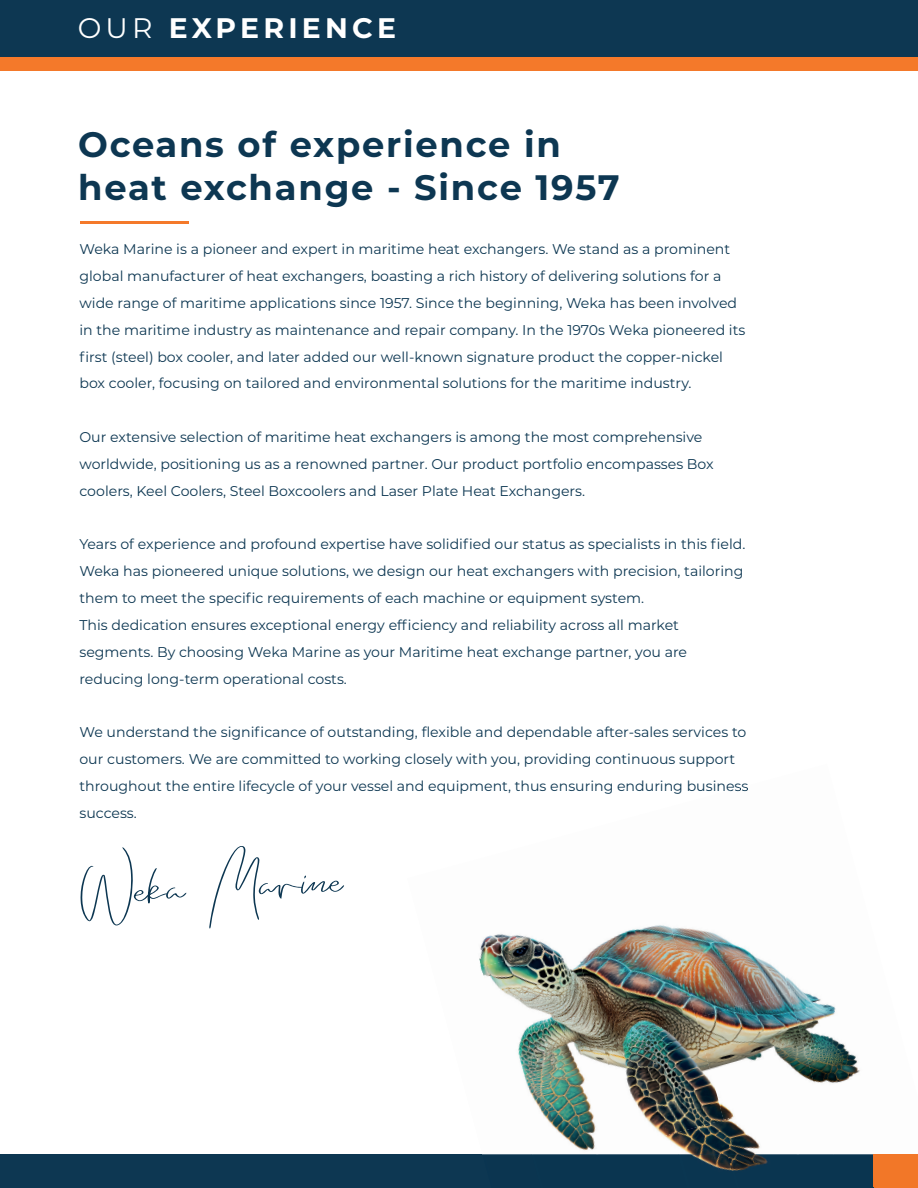
<style>
.page{position:relative;width:918px;height:1188px;background:#fff}
.page>*{position:absolute;margin:0;border:0;box-sizing:border-box;transform-origin:0 0}
.t1{font:700 35.25px/42.5px "Montserrat";letter-spacing:.05em;color:#0d3752}
.t2{font:700 28.2px "Montserrat";letter-spacing:.15em;color:#fff}
.t3{font:14.1px/26.8px "Montserrat";color:#0d3752}
.s1{font-weight:400}
</style>
<div class="page">
<div style="left:0;top:7px;width:918px;height:63px;background:#f4792a"></div>
<div style="left:0;top:0;width:918px;height:57px;background:#0d3752"></div>
<div style="left:0;top:1155px;width:874px;height:33px;background:#0d3752"></div>
<hr style="left:81px;top:221px;width:108px;height:2px;background:#f4792a">
<svg style="left:80px;top:847px;width:106px;height:79px"></svg>
<svg style="left:209px;top:846px;width:135px;height:83px"></svg>
<img style="left:523px;top:936px;width:18px;height:6px">
<img style="left:479px;top:934px;width:44px;height:36px">
<img style="left:696px;top:929px;width:93px;height:64px">
<img style="left:603px;top:925px;width:93px;height:93px">
<img style="left:481px;top:942px;width:122px;height:101px">
<img style="left:789px;top:979px;width:69px;height:90px">
<img style="left:696px;top:993px;width:121px;height:90px">
<img style="left:602px;top:1018px;width:122px;height:76px">
<img style="left:518px;top:1043px;width:112px;height:112px">
<img style="left:476px;top:1120px;width:57px;height:35px">
<img style="left:817px;top:1069px;width:101px;height:86px">
<img style="left:596px;top:1094px;width:235px;height:61px">
<img style="left:796px;top:1145px;width:37px;height:10px">
<img style="left:736px;top:1155px;width:182px;height:33px">
<img style="left:692px;top:1155px;width:44px;height:16px">
<img style="left:728px;top:786px;width:20px;height:6px">
<h2 class="t2" style="left:78px;top:7px;width:320px"><span class="s1">OUR</span> EXPERIENCE</h2>
<h1 class="t1" style="left:78px;top:122px;width:543px">Oceans of experience in heat exchange - Since 1957</h1>
<p class="t3" style="left:79px;top:235px;width:667px">Weka Marine is a pioneer and expert in maritime heat exchangers. We stand as a prominent global manufacturer of heat exchangers, boasting a rich history of delivering solutions for a wide range of maritime applications since 1957. Since the beginning, Weka has been involved in the maritime industry as maintenance and repair company. In the 1970s Weka pioneered its first (steel) box cooler, and later added our well-known signature product the copper-nickel box cooler, focusing on tailored and environmental solutions for the maritime industry.</p>
<p class="t3" style="left:79px;top:423px;width:636px">Our extensive selection of maritime heat exchangers is among the most comprehensive worldwide, positioning us as a renowned partner. Our product portfolio encompasses Box coolers, Keel Coolers, Steel Boxcoolers and Laser Plate Heat Exchangers.</p>
<p class="t3" style="left:79px;top:531px;width:668px">Years of experience and profound expertise have solidified our status as specialists in this field.<br>Weka has pioneered unique solutions, we design our heat exchangers with precision, tailoring them to meet the specific requirements of each machine or equipment system.<br>This dedication ensures exceptional energy efficiency and reliability across all market segments. By choosing Weka Marine as your Maritime heat exchange partner, you are reducing long-term operational costs.</p>
<p class="t3" style="left:79px;top:718px;width:670px">We understand the significance of outstanding, flexible and dependable after-sales services to our customers. We are committed to working closely with you, providing continuous support throughout the entire lifecycle of your vessel and equipment, thus ensuring enduring business success.</p>
</div>
